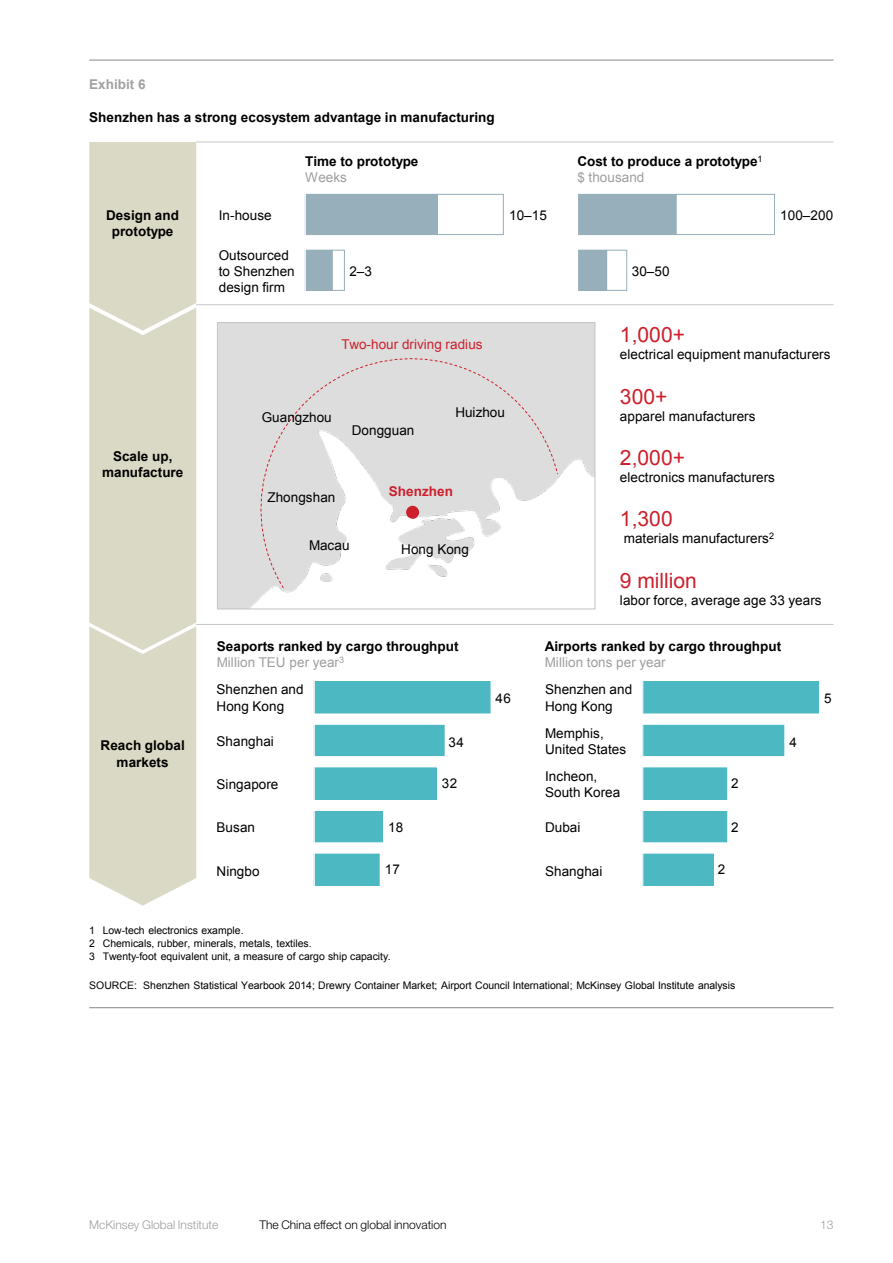
<style>
.page{position:relative;width:893px;height:1263px;background:#fff}
.page>*{position:absolute;margin:0;border:0;box-sizing:border-box;transform-origin:0 0}
.t1{font:21px "Arial";color:#cd202c}
.t2{font:13.5px/16.2px "Arial";letter-spacing:.005em;color:#000}
.t3{font:700 13.5px/16.2px "Arial";color:#000;text-align:center}
.t4{font:13.5px "Arial";letter-spacing:.005em;color:#9d9ea0}
.t5{font:13.5px "Arial";letter-spacing:.005em;color:#cd202c}
.t6{font:700 13.5px "Arial";color:#a1a2a4}
.t7{font:700 13.5px "Arial";color:#cd202c}
.t8{font:300 12px "Helvetica Neue LT Std";color:#000}
.t9{font:300 12px "Helvetica Neue LT Std";color:#9c9d9f}
.t10{font:10.5px/12.6px "Arial";letter-spacing:-.005em;color:#000}
.s1{font-weight:400;color:#9d9ea0}
</style>
<div class="page">
<hr style="left:89px;top:60px;width:744px;height:1px;background:#87888a">
<hr style="left:89px;top:1007px;width:744px;height:1px;background:#87888a">
<hr style="left:196px;top:142px;width:637px;height:1px;background:#c5c6c8">
<div style="left:305px;top:194px;width:132px;height:41px;background:#97aebb"></div>
<div style="left:305px;top:250px;width:27px;height:40px;background:#97aebb"></div>
<div style="left:437px;top:194px;width:66px;height:41px;border:1px solid #97aebb"></div>
<div style="left:332px;top:250px;width:12px;height:40px;border:1px solid #97aebb"></div>
<hr style="left:305px;top:187px;width:1px;height:111px;background:#fff">
<div style="left:577px;top:194px;width:99px;height:41px;background:#97aebb"></div>
<div style="left:577px;top:250px;width:30px;height:40px;background:#97aebb"></div>
<div style="left:676px;top:194px;width:98px;height:41px;border:1px solid #97aebb"></div>
<div style="left:607px;top:250px;width:20px;height:40px;border:1px solid #97aebb"></div>
<hr style="left:577px;top:187px;width:1px;height:111px;background:#fff">
<hr style="left:196px;top:304px;width:637px;height:1px;background:#c5c6c8">
<div style="left:217px;top:322px;width:378px;height:287px;border:1px solid #c5c6c8"></div>
<svg style="left:240px;top:336px;width:318px;height:253px"></svg>
<hr style="left:196px;top:624px;width:637px;height:1px;background:#c5c6c8">
<div style="left:89px;top:142px;width:107px;height:764px;background:#dad9c5"></div>
<div style="left:314px;top:682px;width:176px;height:31px;background:#4cb8c1"></div>
<div style="left:314px;top:725px;width:130px;height:30px;background:#4cb8c1"></div>
<div style="left:314px;top:768px;width:122px;height:31px;background:#4cb8c1"></div>
<div style="left:314px;top:811px;width:69px;height:31px;background:#4cb8c1"></div>
<div style="left:314px;top:854px;width:65px;height:31px;background:#4cb8c1"></div>
<hr style="left:314px;top:676px;width:1px;height:216px;background:#fff">
<div style="left:643px;top:682px;width:175px;height:31px;background:#4cb8c1"></div>
<div style="left:643px;top:725px;width:141px;height:30px;background:#4cb8c1"></div>
<div style="left:643px;top:768px;width:84px;height:31px;background:#4cb8c1"></div>
<div style="left:643px;top:811px;width:84px;height:31px;background:#4cb8c1"></div>
<div style="left:643px;top:854px;width:70px;height:31px;background:#4cb8c1"></div>
<p class="t6" style="left:89px;top:75px;width:58px">Exhibit 6</p>
<p class="t3" style="left:89px;top:110px;width:407px">Shenzhen has a strong ecosystem advantage in manufacturing</p>
<p class="t3" style="left:106px;top:207px;width:74px">Design and prototype</p>
<p class="t3" style="left:102px;top:448px;width:83px">Scale up, manufacture</p>
<p class="t2" style="left:219px;top:207px;width:54px">In-house</p>
<p class="t2" style="left:219px;top:247px;width:77px">Outsourced to Shenzhen design firm</p>
<p class="t3" style="left:305px;top:153px;width:115px">Time to prototype</p>
<p class="t4" style="left:305px;top:168px;width:43px">Weeks</p>
<p class="t2" style="left:349px;top:263px;width:24px">2–3</p>
<p class="t5" style="left:341px;top:335px;width:143px">Two-hour driving radius</p>
<p class="t2" style="left:509px;top:207px;width:39px">10–15</p>
<p class="t2" style="left:262px;top:409px;width:71px">Guangzhou</p>
<p class="t2" style="left:352px;top:422px;width:64px">Dongguan</p>
<p class="t2" style="left:455px;top:404px;width:51px">Huizhou</p>
<p class="t2" style="left:267px;top:489px;width:69px">Zhongshan</p>
<p class="t7" style="left:389px;top:482px;width:66px">Shenzhen</p>
<p class="t2" style="left:309px;top:537px;width:42px">Macau</p>
<p class="t2" style="left:401px;top:541px;width:69px">Hong Kong</p>
<p class="t3" style="left:577px;top:153px;width:187px;text-align:left">Cost to produce a prototype<sup>1 </sup><span class="s1">$ thousand</span></p>
<p class="t2" style="left:632px;top:263px;width:39px">30–50</p>
<p class="t2" style="left:780px;top:207px;width:54px">100–200</p>
<h1 class="t1" style="left:620px;top:320px;width:67px">1,000+</h1>
<p class="t2" style="left:620px;top:346px;width:212px">electrical equipment manufacturers</p>
<h1 class="t1" style="left:620px;top:382px;width:49px">300+</h1>
<p class="t2" style="left:620px;top:408px;width:137px">apparel manufacturers</p>
<h1 class="t1" style="left:620px;top:443px;width:67px">2,000+</h1>
<p class="t2" style="left:620px;top:469px;width:157px">electronics manufacturers</p>
<h1 class="t1" style="left:620px;top:504px;width:54px">1,300</h1>
<p class="t2" style="left:624px;top:530px;width:152px">materials manufacturers<sup>2</sup></p>
<h1 class="t1" style="left:620px;top:566px;width:79px">9 million</h1>
<p class="t2" style="left:620px;top:592px;width:203px">labor force, average age 33 years</p>
<p class="t3" style="left:101px;top:738px;width:86px">Reach global markets</p>
<p class="t3" style="left:217px;top:638px;width:243px;text-align:left">Seaports ranked by cargo throughput<br><span class="s1">Million TEU per year</span><sup>3</sup></p>
<p class="t2" style="left:217px;top:681px;width:89px">Shenzhen and<br>Hong Kong</p>
<p class="t2" style="left:217px;top:733px;width:59px">Shanghai</p>
<p class="t2" style="left:449px;top:734px;width:17px">34</p>
<p class="t2" style="left:217px;top:776px;width:63px">Singapore</p>
<p class="t2" style="left:442px;top:775px;width:17px">32</p>
<p class="t2" style="left:217px;top:819px;width:40px">Busan</p>
<p class="t2" style="left:388px;top:819px;width:17px">18</p>
<p class="t2" style="left:217px;top:863px;width:44px">Ningbo</p>
<p class="t2" style="left:385px;top:861px;width:17px">17</p>
<p class="t2" style="left:496px;top:690px;width:17px">46</p>
<p class="t3" style="left:545px;top:638px;width:238px">Airports ranked by cargo throughput</p>
<p class="t4" style="left:545px;top:653px;width:122px">Million tons per year</p>
<p class="t2" style="left:545px;top:681px;width:89px">Shenzhen and<br>Hong Kong</p>
<p class="t2" style="left:545px;top:725px;width:83px">Memphis,<br>United States</p>
<p class="t2" style="left:545px;top:768px;width:77px">Incheon,<br>South Korea</p>
<p class="t2" style="left:731px;top:775px;width:9px">2</p>
<p class="t2" style="left:789px;top:734px;width:9px">4</p>
<p class="t2" style="left:545px;top:819px;width:37px">Dubai</p>
<p class="t2" style="left:731px;top:819px;width:9px">2</p>
<p class="t2" style="left:545px;top:863px;width:59px">Shanghai</p>
<p class="t2" style="left:718px;top:861px;width:9px">2</p>
<p class="t10" style="left:89px;top:924px;width:303px">1 Low-tech electronics example.<br>2 Chemicals, rubber, minerals, metals, textiles.<br>3 Twenty-foot equivalent unit, a measure of cargo ship capacity.</p>
<p class="t10" style="left:89px;top:979px;width:647px">SOURCE: Shenzhen Statistical Yearbook 2014; Drewry Container Market; Airport Council International; McKinsey Global Institute analysis</p>
<p class="t2" style="left:824px;top:690px;width:9px">5</p>
<p class="t9" style="left:89px;top:1217px;width:131px">McKinsey Global Institute</p>
<p class="t8" style="left:259px;top:1217px;width:189px">The China effect on global innovation</p>
<p class="t9" style="left:820px;top:1217px;width:15px">13</p>
</div>
